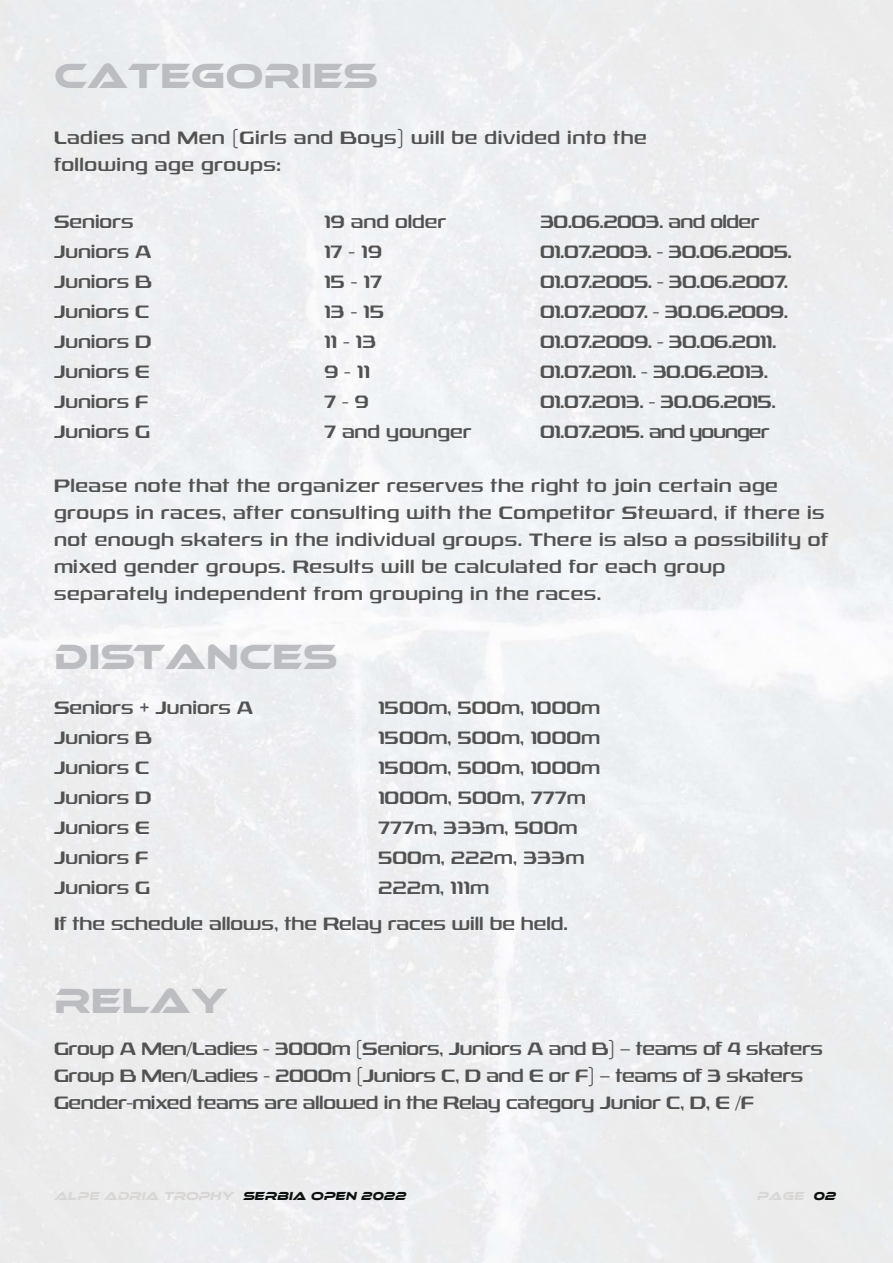
<style>
.page{position:relative;width:893px;height:1263px;background:#fff}
.page>*{position:absolute;margin:0;border:0;box-sizing:border-box;transform-origin:0 0}
.t1{font:36px "Ethnocentric Rg";color:#bcbdc0}
.t2{font:18px/27px "Rexlia Rg";letter-spacing:.03em;color:#515251}
.t3{font:18px "Rexlia Rg";color:#515251}
.t4{font:18px "Rexlia Rg";letter-spacing:-.02em;color:#515251}
.t5{font:18px "Rexlia Rg";letter-spacing:-.03em;color:#515251}
.t6{font:18px "Rexlia Rg";letter-spacing:-.05em;color:#515251}
.t7{font:italic 12px "Ethnocentric Rg";color:#d9d7d6}
.s1{color:#0d1110}
</style>
<div class="page">
<p class="t1" style="left:54px;top:54px;width:325px">CATEGORIES</p>
<p class="t2" style="left:54px;top:124px;width:594px">Ladies and Men (Girls and Boys) will be divided into the</p>
<p class="t2" style="left:54px;top:151px;width:228px">following age groups:</p>
<p class="t3" style="left:54px;top:210px;width:81px">Seniors</p>
<p class="t3" style="left:324px;top:210px;width:124px">19 and older</p>
<p class="t5" style="left:540px;top:210px;width:221px">30.06.2003. and older</p>
<p class="t3" style="left:54px;top:240px;width:99px">Juniors A</p>
<p class="t3" style="left:324px;top:240px;width:60px">17 - 19</p>
<p class="t5" style="left:540px;top:240px;width:253px">01.07.2003. - 30.06.2005.</p>
<p class="t3" style="left:54px;top:270px;width:100px">Juniors B</p>
<p class="t3" style="left:324px;top:270px;width:60px">15 - 17</p>
<p class="t5" style="left:540px;top:270px;width:250px">01.07.2005. - 30.06.2007.</p>
<p class="t3" style="left:54px;top:300px;width:97px">Juniors C</p>
<p class="t3" style="left:324px;top:300px;width:62px">13 - 15</p>
<p class="t5" style="left:540px;top:300px;width:250px">01.07.2007. - 30.06.2009.</p>
<p class="t3" style="left:54px;top:330px;width:99px">Juniors D</p>
<p class="t3" style="left:324px;top:330px;width:54px">11 - 13</p>
<p class="t5" style="left:540px;top:330px;width:238px">01.07.2009. - 30.06.2011.</p>
<p class="t3" style="left:54px;top:360px;width:97px">Juniors E</p>
<p class="t3" style="left:324px;top:360px;width:47px">9 - 11</p>
<p class="t5" style="left:540px;top:360px;width:230px">01.07.2011. - 30.06.2013.</p>
<p class="t3" style="left:54px;top:390px;width:96px">Juniors F</p>
<p class="t3" style="left:324px;top:390px;width:46px">7 - 9</p>
<p class="t5" style="left:540px;top:390px;width:237px">01.07.2013. - 30.06.2015.</p>
<p class="t3" style="left:54px;top:420px;width:98px">Juniors G</p>
<p class="t3" style="left:324px;top:420px;width:149px">7 and younger</p>
<p class="t6" style="left:540px;top:420px;width:231px">01.07.2015. and younger</p>
<p class="t2" style="left:54px;top:472px;width:776px">Please note that the organizer reserves the right to join certain age groups in races, after consulting with the Competitor Steward, if there is not enough skaters in the individual groups. There is also a possibility of mixed gender groups. Results will be calculated for each group</p>
<p class="t2" style="left:54px;top:580px;width:549px">separately independent from grouping in the races.</p>
<p class="t1" style="left:54px;top:635px;width:285px">DISTANCES</p>
<p class="t3" style="left:54px;top:696px;width:201px">Seniors + Juniors A</p>
<p class="t3" style="left:378px;top:696px;width:223px">1500m, 500m, 1000m</p>
<p class="t3" style="left:54px;top:726px;width:100px">Juniors B</p>
<p class="t3" style="left:378px;top:726px;width:223px">1500m, 500m, 1000m</p>
<p class="t3" style="left:54px;top:756px;width:97px">Juniors C</p>
<p class="t3" style="left:378px;top:756px;width:223px">1500m, 500m, 1000m</p>
<p class="t3" style="left:54px;top:786px;width:99px">Juniors D</p>
<p class="t3" style="left:378px;top:786px;width:209px">1000m, 500m, 777m</p>
<p class="t3" style="left:54px;top:816px;width:97px">Juniors E</p>
<p class="t3" style="left:378px;top:816px;width:201px">777m, 333m, 500m</p>
<p class="t3" style="left:54px;top:846px;width:96px">Juniors F</p>
<p class="t3" style="left:378px;top:846px;width:208px">500m, 222m, 333m</p>
<p class="t3" style="left:54px;top:876px;width:98px">Juniors G</p>
<p class="t3" style="left:378px;top:876px;width:112px">222m, 111m</p>
<p class="t3" style="left:54px;top:913px;width:516px">If the schedule allows, the Relay races will be held.</p>
<p class="t1" style="left:54px;top:979px;width:175px">RELAY</p>
<p class="t4" style="left:54px;top:1038px;width:770px">Group A Men/Ladies - 3000m (Seniors, Juniors A and B) – teams of 4 skaters</p>
<p class="t4" style="left:54px;top:1065px;width:751px">Group B Men/Ladies - 2000m (Juniors C, D and E or F) – teams of 3 skaters</p>
<p class="t4" style="left:54px;top:1092px;width:701px">Gender-mixed teams are allowed in the Relay category Junior C, D, E /F</p>
<p class="t7" style="left:54px;top:1189px;width:353px">ALPE ADRIA TROPHY <span class="s1">SERBIA OPEN 2022</span></p>
<p class="t7" style="left:757px;top:1189px;width:80px">page <span class="s1">02</span></p>
</div>
